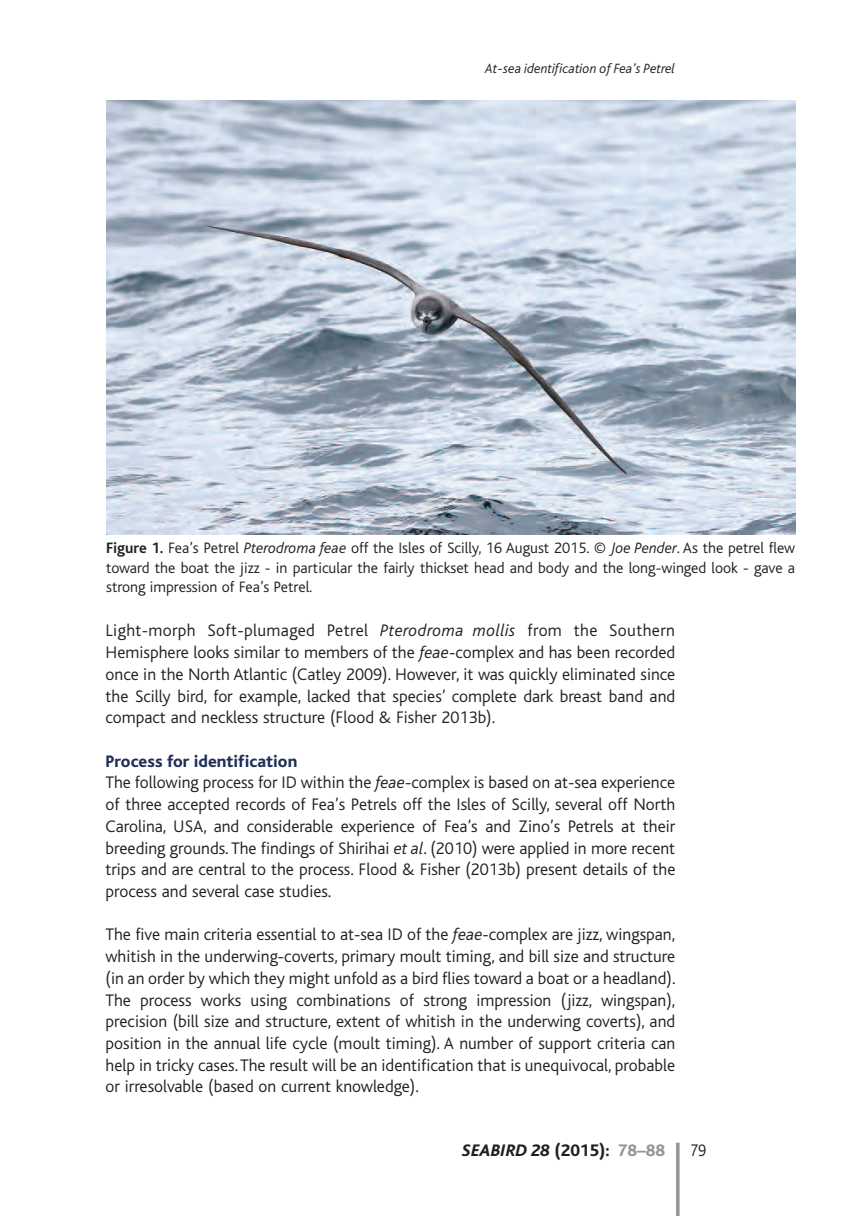
<style>
.page{position:relative;width:844px;height:1216px;background:#fff}
.page>*{position:absolute;margin:0;border:0;box-sizing:border-box;transform-origin:0 0}
.t1{font:300 17.5px/21.7px "Bliss";color:#231f20;text-align:justify}
.t2{font:italic 800 17.5px "Bliss";color:#231f20}
.t3{font:300 17.5px "Bliss";color:#231f20;scale:.9 1}
.t4{font:300 15.75px/19.2px "Bliss";color:#231f20;text-align:justify}
.t5{font:italic 300 14px "Bliss";color:#231f20}
.s1{font-weight:700}
.s2{font-style:italic}
.s3{font-weight:800;color:#202f56}
.s4{font-style:normal}
.s5{font-style:normal;color:#939598}
</style>
<div class="page">
<hr style="left:676px;top:1142px;width:3px;height:73px;background:#939598">
<img style="left:106px;top:100px;width:688px;height:434px">
<p class="t5" style="left:485px;top:63px;width:191px">At-sea identification of Fea’s Petrel</p>
<p class="t4" style="left:106px;top:540px;width:690px"><span class="s1">Figure 1.</span> Fea’s Petrel <span class="s2">Pterodroma feae</span> off the Isles of Scilly, 16 August 2015. © <span class="s2">Joe Pender</span>. As the petrel flew toward the boat the jizz - in particular the fairly thickset head and body and the long-winged look - gave a strong impression of Fea’s Petrel.</p>
<p class="t1" style="left:106px;top:621px;width:571px">Light-morph Soft-plumaged Petrel <span class="s2">Pterodroma mollis</span> from the Southern Hemisphere looks similar to members of the <span class="s2">feae</span>-complex and has been recorded once in the North Atlantic (Catley 2009). However, it was quickly eliminated since the Scilly bird, for example, lacked that species’ complete dark breast band and compact and neckless structure (Flood &amp; Fisher 2013b).</p>
<p class="t1" style="left:105px;top:751px;width:571px;text-align:left"><span class="s3">Process for identification<br></span>The following process for ID within the <span class="s2">feae</span>-complex is based on at-sea experience of three accepted records of Fea’s Petrels off the Isles of Scilly, several off North Carolina, USA, and considerable experience of Fea’s and Zino’s Petrels at their breeding grounds. The findings of Shirihai <span class="s2">et al</span>. (2010) were applied in more recent trips and are central to the process. Flood &amp; Fisher (2013b) present details of the process and several case studies.</p>
<p class="t1" style="left:106px;top:925px;width:571px">The five main criteria essential to at-sea ID of the <span class="s2">feae</span>-complex are jizz, wingspan, whitish in the underwing-coverts, primary moult timing, and bill size and structure (in an order by which they might unfold as a bird flies toward a boat or a headland).<br>The process works using combinations of strong impression (jizz, wingspan), precision (bill size and structure, extent of whitish in the underwing coverts), and position in the annual life cycle (moult timing). A number of support criteria can help in tricky cases. The result will be an identification that is unequivocal, probable or irresolvable (based on current knowledge).</p>
<p class="t2" style="left:462px;top:1144px;width:204px">SEABIRD 28 <span class="s4">(2015):</span> <span class="s5">78–88</span></p>
<p class="t3" style="left:690px;top:1144px;width:20px">79</p>
</div>
